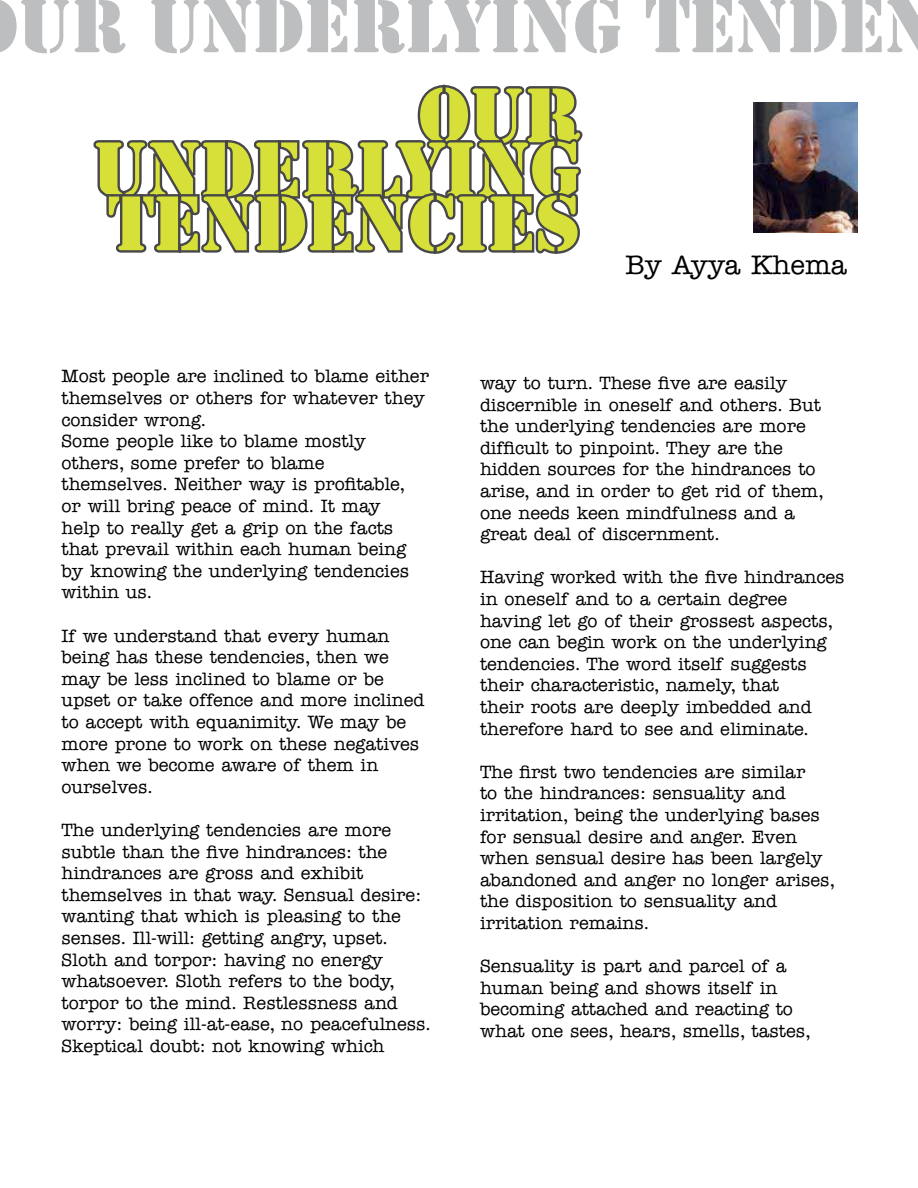
<style>
.page{position:relative;width:918px;height:1188px;background:#fff}
.page>*{position:absolute;margin:0;border:0;box-sizing:border-box;transform-origin:0 0}
.t1{font:71.85px/54px "Stencil Std";color:#d6e038;text-align:justify}
.t2{font:69.75px "Stencil Std";color:#bcbec0}
.t3{font:500 27px "American Typewriter Std";color:#000}
.t4{font:500 18px/21.6px "American Typewriter Std";color:#000}
</style>
<div class="page">
<svg style="left:93px;top:84px;width:490px;height:170px"></svg>
<img style="left:753px;top:102px;width:105px;height:130px">
<h2 class="t2" style="left:18px;top:-19px;width:921px">UR UNDERLYING TENDEN</h2>
<h1 class="t1" style="left:93px;top:89px;width:489px;text-indent:326px">OUR UNDERLYING TENDENCIES</h1>
<h3 class="t3" style="left:626px;top:250px;width:223px">By Ayya Khema</h3>
<p class="t4" style="left:62px;top:366px;width:369px">Most people are inclined to blame either themselves or others for whatever they consider wrong.<br>Some people like to blame mostly others, some prefer to blame themselves. Neither way is profitable, or will bring peace of mind. It may<br>help to really get a grip on the facts that prevail within each human being by knowing the underlying tendencies within us.</p>
<p class="t4" style="left:62px;top:625px;width:364px">If we understand that every human being has these tendencies, then we may be less inclined to blame or be upset or take offence and more inclined to accept with equanimity. We may be more prone to work on these negatives when we become aware of them in ourselves.</p>
<p class="t4" style="left:62px;top:819px;width:371px">The underlying tendencies are more subtle than the five hindrances: the hindrances are gross and exhibit themselves in that way. Sensual desire: wanting that which is pleasing to the senses. Ill-will: getting angry, upset.<br>Sloth and torpor: having no energy whatsoever. Sloth refers to the body, torpor to the mind. Restlessness and worry: being ill-at-ease, no peacefulness.<br>Skeptical doubt: not knowing which</p>
<p class="t4" style="left:480px;top:372px;width:346px">way to turn. These five are easily discernible in oneself and others. But the underlying tendencies are more difficult to pinpoint. They are the hidden sources for the hindrances to arise, and in order to get rid of them, one needs keen mindfulness and a great deal of discernment.</p>
<p class="t4" style="left:480px;top:567px;width:366px">Having worked with the five hindrances in oneself and to a certain degree having let go of their grossest aspects, one can begin work on the underlying tendencies. The word itself suggests their characteristic, namely, that<br>their roots are deeply imbedded and therefore hard to see and eliminate.</p>
<p class="t4" style="left:480px;top:761px;width:357px">The first two tendencies are similar<br>to the hindrances: sensuality and irritation, being the underlying bases for sensual desire and anger. Even when sensual desire has been largely abandoned and anger no longer arises, the disposition to sensuality and irritation remains.</p>
<p class="t4" style="left:480px;top:956px;width:333px">Sensuality is part and parcel of a human being and shows itself in becoming attached and reacting to what one sees, hears, smells, tastes,</p>
</div>
